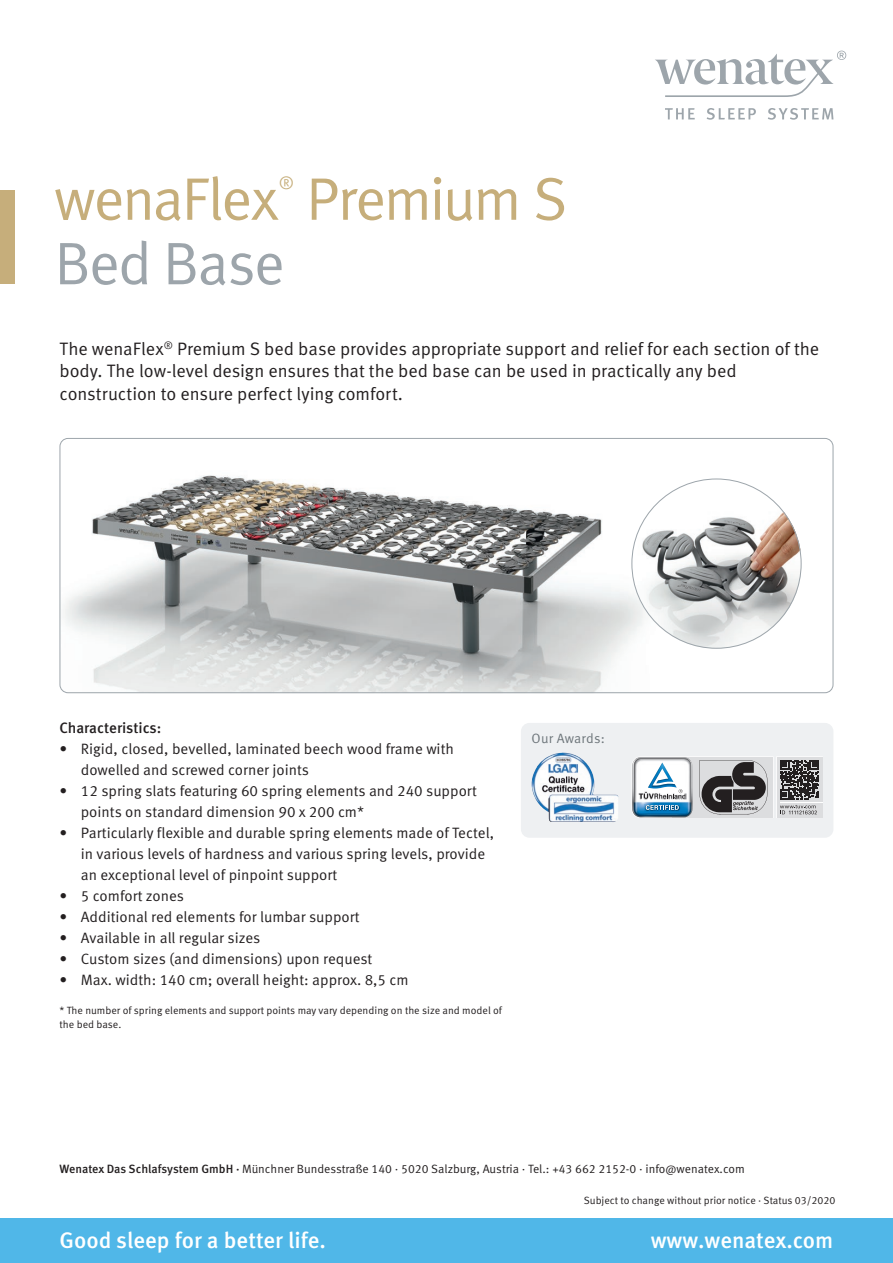
<style>
.page{position:relative;width:893px;height:1263px;background:#fff}
.page>*{position:absolute;margin:0;border:0;box-sizing:border-box;transform-origin:0 0}
.Main_Headline_V01{font:60px "Meta Pro Norm";letter-spacing:-.04em;color:#c6ae7b}
.Main_Headline_V01-2{font:60px "Meta Pro Norm";letter-spacing:-.035em;color:#9da5ab}
.t1{font:500 22.5px "Meta Pro";color:#fff}
.Einführungstext{font:18px/22.5px "Meta Pro Norm";letter-spacing:-.005em;color:#231f20}
.Main_Headline_V01-3{font:17.55px "Meta Pro Norm";color:#c6ae7b}
.Fließtext_Aufzählung{font:15px/21px "Meta Pro Norm";color:#231f20}
.Fließtext{font:500 15px "Meta Pro";letter-spacing:-.005em;color:#231f20}
.Auszeichnungen_Kompo{font:13.5px "Meta Pro Norm";letter-spacing:.015em;color:#6d757a}
.Adressblock{font:12px "Meta Pro Norm";color:#231f20}
.Bildunterschriften{font:10.5px/14px "Meta Pro Norm";color:#231f20}
.s1{font-family:"Meta Pro";font-weight:500}
</style>
<div class="page">
<img style="left:60px;top:438px;width:678px;height:255px">
<div style="left:60px;top:438px;width:773px;height:255px;border:1px solid #9da5ab;border-radius:8px"></div>
<div style="left:0;top:190px;width:15px;height:94px;background:#c6ae7b"></div>
<img style="left:631px;top:479px;width:170px;height:170px;border-radius:85px">
<div style="left:521px;top:723px;width:312px;height:115px;background:#eef0f2;border-radius:9px"></div>
<svg style="left:632px;top:756px;width:191px;height:62px;background:#9ba2a8"></svg>
<img style="left:531px;top:753px;width:87px;height:69px">
<div style="left:0;top:1218px;width:893px;height:45px;background:#50b7e8"></div>
<svg style="left:665px;top:108px;width:30px;height:11px"></svg>
<svg style="left:707px;top:108px;width:49px;height:12px"></svg>
<svg style="left:768px;top:108px;width:65px;height:12px"></svg>
<svg style="left:655px;top:51px;width:191px;height:46px"></svg>
<p class="Main_Headline_V01" style="left:54px;top:154px;width:226px">wenaFlex</p>
<p class="Main_Headline_V01-3" style="left:279px;top:169px;width:17px">®</p>
<p class="Main_Headline_V01" style="left:306px;top:154px;width:263px">Premium S</p>
<p class="Main_Headline_V01-2" style="left:54px;top:218px;width:232px">Bed Base</p>
<p class="Einführungstext" style="left:60px;top:336px;width:761px">The wenaFlex<sup>®</sup> Premium S bed base provides appropriate support and relief for each section of the body. The low-level design ensures that the bed base can be used in practically any bed construction to ensure perfect lying comfort.</p>
<p class="Fließtext" style="left:60px;top:716px;width:103px">Characteristics:</p>
<p class="Fließtext_Aufzählung" style="left:81px;top:737px;width:375px;text-indent:-21px">• Rigid, closed, bevelled, laminated beech wood frame with dowelled and screwed corner joints</p>
<p class="Fließtext_Aufzählung" style="left:81px;top:779px;width:398px;text-indent:-21px">• 12 spring slats featuring 60 spring elements and 240 support points on standard dimension 90 x 200 cm*</p>
<p class="Fließtext_Aufzählung" style="left:81px;top:821px;width:415px;text-indent:-21px">• Particularly flexible and durable spring elements made of Tectel, in various levels of hardness and various spring levels, provide an exceptional level of pinpoint support</p>
<p class="Fließtext_Aufzählung" style="left:60px;top:884px;width:126px">• 5 comfort zones</p>
<p class="Fließtext_Aufzählung" style="left:60px;top:905px;width:302px">• Additional red elements for lumbar support</p>
<p class="Fließtext_Aufzählung" style="left:60px;top:926px;width:202px">• Available in all regular sizes</p>
<p class="Fließtext_Aufzählung" style="left:60px;top:947px;width:314px">• Custom sizes (and dimensions) upon request</p>
<p class="Fließtext_Aufzählung" style="left:60px;top:968px;width:351px">• Max. width: 140 cm; overall height: approx. 8,5 cm</p>
<p class="Bildunterschriften" style="left:60px;top:1002px;width:444px">* The number of spring elements and support points may vary depending on the size and model of the bed base.</p>
<p class="Auszeichnungen_Kompo" style="left:531px;top:728px;width:75px">Our Awards:</p>
<p class="Adressblock" style="left:60px;top:1160px;width:687px"><span class="s1">Wenatex Das Schlafsystem GmbH ·</span> Münchner Bundesstraße 140 · 5020 Salzburg, Austria · Tel.: +43 662 2152-0 · info@wenatex.com</p>
<p class="Bildunterschriften" style="left:584px;top:1192px;width:253px">Subject to change without prior notice · Status 03/2020</p>
<p class="t1" style="left:60px;top:1223px;width:268px">Good sleep for a better life.</p>
<p class="t1" style="left:651px;top:1223px;width:184px">www.wenatex.com</p>
</div>
